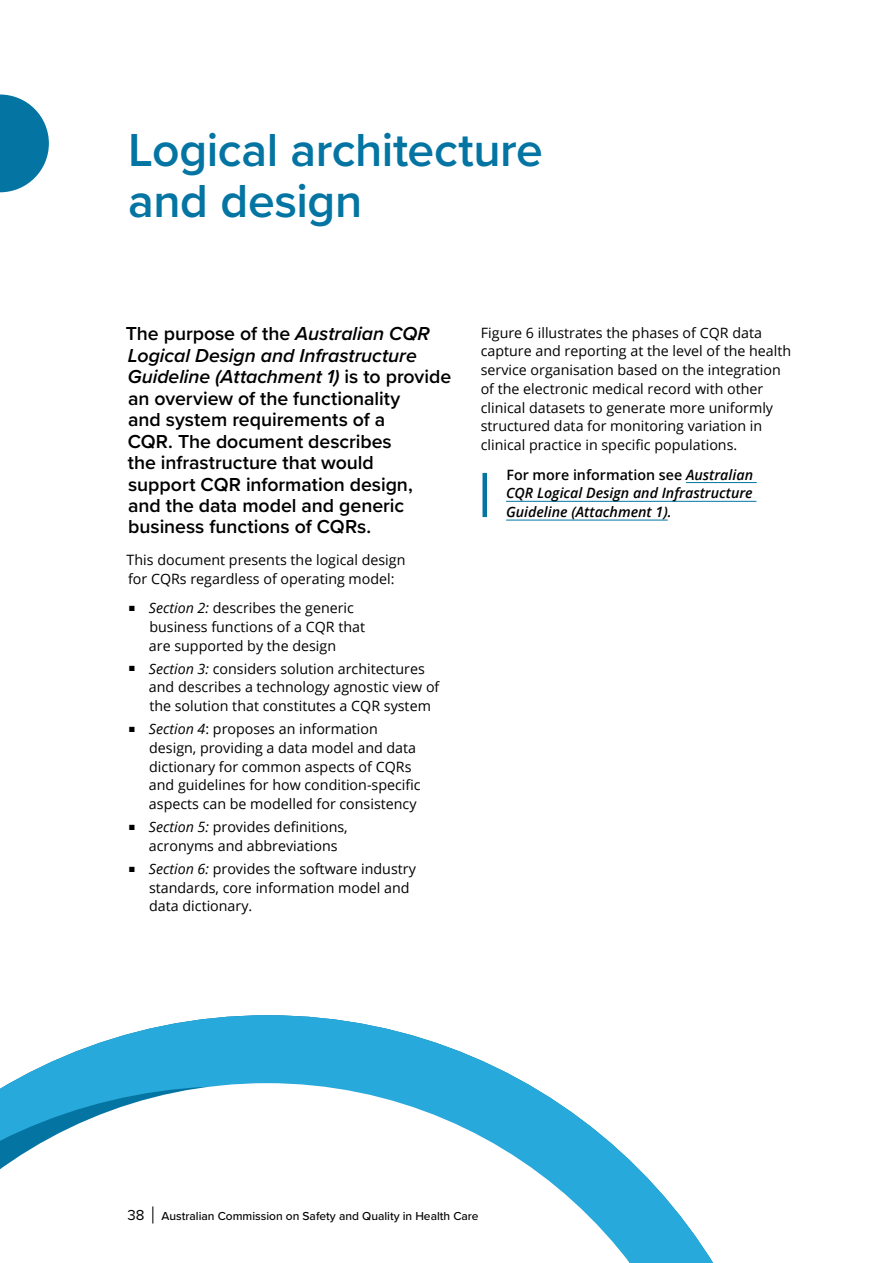
<style>
.page{position:relative;width:893px;height:1263px;background:#fff}
.page>*{position:absolute;margin:0;border:0;box-sizing:border-box;transform-origin:0 0}
.Heading_1{font:600 48px/51px "Proxima Nova";letter-spacing:-.01em;color:#0475a3}
.Heading_3{font:600 19.5px/21.5px "Proxima Nova";letter-spacing:-.005em;color:#000}
.List_Bullet{font:14.25px/18.8px "Open Sans";color:#000}
.Normal{font:14.25px/18.8px "Open Sans";color:#000}
.Pullout_Body_Generic{font:italic 600 14.25px/18.8px "Open Sans";color:#000;text-align:justify}
.t1{font:500 12px "Proxima Nova";color:#000}
.s1{font-style:italic}
.s2{font-style:normal}
.s3{font-weight:400;font-size:15px}
.s4{font-weight:300;font-size:24px}
</style>
<div class="page">
<svg style="left:10px;top:1015px;width:516px;height:68px;fill:#28a9dc"></svg>
<svg style="left:0;top:1083px;width:713px;height:180px"></svg>
<div style="left:482px;top:473px;width:5px;height:44px;background:#0475a3"></div>
<hr style="left:686px;top:482px;width:71px;height:1px;background:#0475a3">
<hr style="left:506px;top:501px;width:250px;height:1px;background:#0475a3">
<hr style="left:506px;top:520px;width:162px;height:1px;background:#0475a3">
<svg style="left:0;top:95px;width:49px;height:97px"></svg>
<h1 class="Heading_1" style="left:128px;top:123px;width:416px">Logical architecture and design</h1>
<h3 class="Heading_3" style="left:126px;top:323px;width:327px">The purpose of the <span class="s1">Australian CQR<br>Logical Design and Infrastructure<br>Guideline (Attachment 1)</span> is to provide an overview of the functionality<br>and system requirements of a<br>CQR. The document describes<br>the infrastructure that would<br>support CQR information design,<br>and the data model and generic business functions of CQRs.</h3>
<p class="Normal" style="left:127px;top:550px;width:280px">This document presents the logical design for CQRs regardless of operating model:</p>
<p class="List_Bullet" style="left:149px;top:598px;width:218px;text-indent:-20px">■ <span class="s1">Section 2:</span> describes the generic business functions of a CQR that are supported by the design</p>
<p class="List_Bullet" style="left:149px;top:659px;width:292px;text-indent:-20px">■ <span class="s1">Section 3:</span> considers solution architectures and describes a technology agnostic view of the solution that constitutes a CQR system</p>
<p class="List_Bullet" style="left:149px;top:719px;width:273px;text-indent:-20px">■ <span class="s1">Section 4</span>: proposes an information design, providing a data model and data dictionary for common aspects of CQRs and guidelines for how condition-specific aspects can be modelled for consistency</p>
<p class="List_Bullet" style="left:149px;top:817px;width:200px;text-indent:-20px">■ <span class="s1">Section 5:</span> provides definitions, acronyms and abbreviations</p>
<p class="List_Bullet" style="left:149px;top:859px;width:268px;text-indent:-20px">■ <span class="s1">Section 6:</span> provides the software industry standards, core information model and data dictionary.</p>
<p class="Normal" style="left:481px;top:323px;width:312px">Figure 6 illustrates the phases of CQR data capture and reporting at the level of the health service organisation based on the integration of the electronic medical record with other clinical datasets to generate more uniformly structured data for monitoring variation in clinical practice in specific populations.</p>
<p class="Pullout_Body_Generic" style="left:506px;top:465px;width:248px"><span class="s2">For more information see</span> Australian CQR Logical Design and Infrastructure Guideline (Attachment 1).</p>
<p class="t1" style="left:128px;top:1207px;width:353px"><span class="s3">38</span> <span class="s4">|</span> Australian Commission on Safety and Quality in Health Care</p>
</div>
